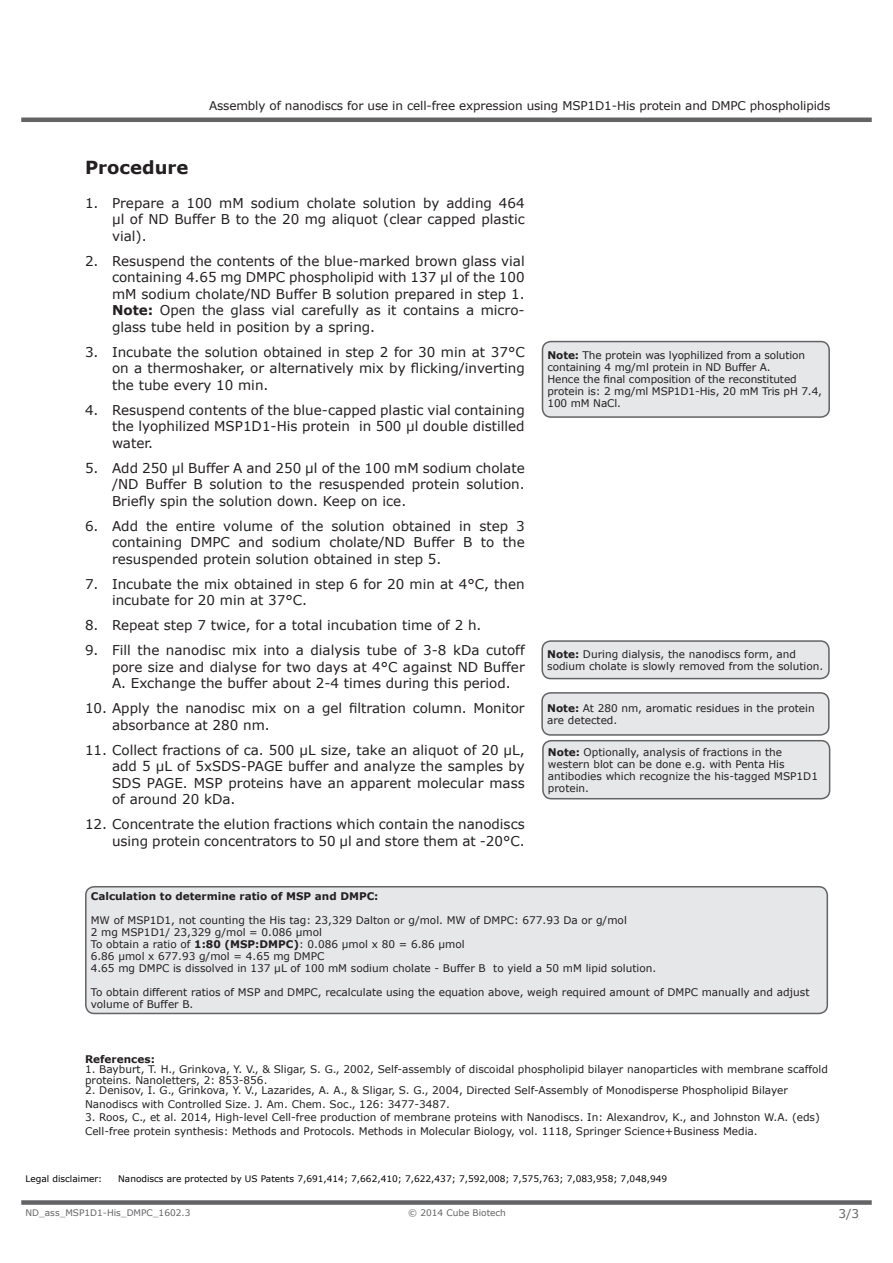
<style>
.page{position:relative;width:893px;height:1263px;background:#fff}
.page>*{position:absolute;margin:0;border:0;box-sizing:border-box;transform-origin:0 0}
.t1{font:700 18px "Verdana";color:#231f20}
.t2{font:13.5px/16.5px "Verdana";color:#231f20;text-align:justify}
.t3{font:12px "Verdana";letter-spacing:-.01em;color:#231f20}
.t4{font:12px "Verdana";color:#636366}
.t5{font:10.5px/12px "Verdana";color:#231f20}
.t6{font:700 10.5px "Verdana";color:#231f20}
.t7{font:9px "Verdana";color:#000}
.t8{font:9px "Verdana";color:#636366}
.s1{font-weight:700}
</style>
<div class="page">
<div style="left:542px;top:342px;width:287px;height:75px;background:#e6e7e9;border-radius:9px"></div>
<div style="left:542px;top:341px;width:288px;height:77px;border:2px solid #636366;border-radius:9px"></div>
<div style="left:543px;top:741px;width:287px;height:58px;background:#e6e7e9;border-radius:9px"></div>
<div style="left:542px;top:740px;width:288px;height:59px;border:2px solid #636366;border-radius:9px"></div>
<div style="left:542px;top:693px;width:287px;height:42px;background:#e6e7e9;border-radius:9px"></div>
<div style="left:541px;top:692px;width:289px;height:44px;border:2px solid #636366;border-radius:9px"></div>
<div style="left:542px;top:641px;width:287px;height:38px;background:#e6e7e9;border-radius:9px"></div>
<div style="left:541px;top:640px;width:289px;height:39px;border:2px solid #636366;border-radius:9px"></div>
<div style="left:86px;top:887px;width:741px;height:126px;background:#e6e7e9;border-radius:9px"></div>
<div style="left:85px;top:886px;width:743px;height:128px;border:2px solid #636366;border-radius:9px"></div>
<hr style="left:21px;top:118px;width:851px;height:4px;background:#636366">
<div style="left:21px;top:1200px;width:851px;height:5px;background:#636366"></div>
<p class="t1" style="left:85px;top:154px;width:105px">Procedure</p>
<p class="t3" style="left:209px;top:97px;width:623px">Assembly of nanodiscs for use in cell-free expression using MSP1D1-His protein and DMPC phospholipids</p>
<p class="t2" style="left:112px;top:194px;width:414px;text-indent:-27px">1. Prepare a 100 mM sodium cholate solution by adding 464 µl of ND Buffer B to the 20 mg aliquot (clear capped plastic vial).</p>
<p class="t2" style="left:112px;top:252px;width:414px;text-indent:-27px">2. Resuspend the contents of the blue-marked brown glass vial containing 4.65 mg DMPC phospholipid with 137 µl of the 100 mM sodium cholate/ND Buffer B solution prepared in step 1.<br><span class="s1">Note:</span> Open the glass vial carefully as it contains a micro&shy;glass tube held in position by a spring.</p>
<p class="t2" style="left:112px;top:343px;width:414px;text-indent:-27px">3. Incubate the solution obtained in step 2 for 30 min at 37°C on a thermoshaker, or alternatively mix by flicking/inverting the tube every 10 min.</p>
<p class="t2" style="left:112px;top:401px;width:414px;text-indent:-27px">4. Resuspend contents of the blue-capped plastic vial containing the lyophilized MSP1D1-His protein in 500 µl double distilled water.</p>
<p class="t2" style="left:112px;top:459px;width:414px;text-indent:-27px">5. Add 250 µl Buffer A and 250 µl of the 100 mM sodium cholate /ND Buffer B solution to the resuspended protein solution.<br>Briefly spin the solution down. Keep on ice.</p>
<p class="t2" style="left:112px;top:517px;width:414px;text-indent:-27px">6. Add the entire volume of the solution obtained in step 3 containing DMPC and sodium cholate/ND Buffer B to the resuspended protein solution obtained in step 5.</p>
<p class="t2" style="left:112px;top:575px;width:414px;text-indent:-27px">7. Incubate the mix obtained in step 6 for 20 min at 4°C, then incubate for 20 min at 37°C.</p>
<p class="t2" style="left:85px;top:617px;width:398px">8. Repeat step 7 twice, for a total incubation time of 2 h.</p>
<p class="t2" style="left:112px;top:642px;width:414px;text-indent:-27px">9. Fill the nanodisc mix into a dialysis tube of 3-8 kDa cutoff pore size and dialyse for two days at 4°C against ND Buffer A. Exchange the buffer about 2-4 times during this period.</p>
<p class="t2" style="left:112px;top:700px;width:414px;text-indent:-27px">10. Apply the nanodisc mix on a gel filtration column. Monitor absorbance at 280 nm.</p>
<p class="t2" style="left:112px;top:741px;width:414px;text-indent:-27px">11. Collect fractions of ca. 500 µL size, take an aliquot of 20 µL, add 5 µL of 5xSDS-PAGE buffer and analyze the samples by SDS PAGE. MSP proteins have an apparent molecular mass of around 20 kDa.</p>
<p class="t2" style="left:85px;top:816px;width:441px;text-align:right">12. Concentrate the elution fractions which contain the nanodiscs using protein concentrators to 50 µl and store them at -20°C.</p>
<p class="t5" style="left:547px;top:349px;width:259px"><span class="s1">Note:</span> The protein was lyophilized from a solution containing 4 mg/ml protein in ND Buffer A.</p>
<p class="t5" style="left:547px;top:373px;width:276px">Hence the final composition of the reconstituted protein is: 2 mg/ml MSP1D1-His, 20 mM Tris pH 7.4,<br>100 mM NaCl.</p>
<p class="t5" style="left:547px;top:648px;width:278px"><span class="s1">Note:</span> During dialysis, the nanodiscs form, and sodium cholate is slowly removed from the solution.</p>
<p class="t5" style="left:547px;top:702px;width:269px"><span class="s1">Note:</span> At 280 nm, aromatic residues in the protein are detected.</p>
<p class="t5" style="left:548px;top:746px;width:272px"><span class="s1">Note:</span> Optionally, analysis of fractions in the western blot can be done e.g. with Penta His antibodies which recognize the his-tagged MSP1D1 protein.</p>
<p class="t6" style="left:91px;top:889px;width:289px">Calculation to determine ratio of MSP and DMPC:</p>
<p class="t5" style="left:91px;top:914px;width:538px">MW of MSP1D1, not counting the His tag: 23,329 Dalton or g/mol. MW of DMPC: 677.93 Da or g/mol</p>
<p class="t5" style="left:91px;top:926px;width:233px">2 mg MSP1D1/ 23,329 g/mol = 0.086 µmol</p>
<p class="t5" style="left:91px;top:938px;width:375px">To obtain a ratio of <span class="s1">1:80 (MSP:DMPC)</span>: 0.086 µmol x 80 = 6.86 µmol</p>
<p class="t5" style="left:91px;top:950px;width:235px">6.86 µmol x 677.93 g/mol = 4.65 mg DMPC</p>
<p class="t5" style="left:91px;top:962px;width:567px">4.65 mg DMPC is dissolved in 137 µL of 100 mM sodium cholate - Buffer B to yield a 50 mM lipid solution.</p>
<p class="t5" style="left:91px;top:986px;width:720px">To obtain different ratios of MSP and DMPC, recalculate using the equation above, weigh required amount of DMPC manually and adjust volume of Buffer B.</p>
<p class="t6" style="left:85px;top:1051px;width:71px">References:</p>
<p class="t5" style="left:85px;top:1064px;width:744px;line-height:10.5px">1. Bayburt, T. H., Grinkova, Y. V., &amp; Sligar, S. G., 2002, Self-assembly of discoidal phospholipid bilayer nanoparticles with membrane scaffold proteins. Nanoletters, 2: 853-856.</p>
<p class="t5" style="left:85px;top:1083px;width:704px;line-height:13.5px">2. Denisov, I. G., Grinkova, Y. V., Lazarides, A. A., &amp; Sligar, S. G., 2004, Directed Self-Assembly of Monodisperse Phospholipid Bilayer<br>Nanodiscs with Controlled Size. J. Am. Chem. Soc., 126: 3477-3487.</p>
<p class="t5" style="left:85px;top:1110px;width:736px;line-height:13.5px">3. Roos, C., et al. 2014, High-level Cell-free production of membrane proteins with Nanodiscs. In: Alexandrov, K., and Johnston W.A. (eds)<br>Cell-free protein synthesis: Methods and Protocols. Methods in Molecular Biology, vol. 1118, Springer Science+Business Media.</p>
<p class="t7" style="left:26px;top:1173px;width:78px">Legal disclaimer:</p>
<p class="t7" style="left:118px;top:1173px;width:551px">Nanodiscs are protected by US Patents 7,691,414; 7,662,410; 7,622,437; 7,592,008; 7,575,763; 7,083,958; 7,048,949</p>
<p class="t8" style="left:26px;top:1206px;width:167px">ND_ass_MSP1D1-His_DMPC_1602.3</p>
<p class="t8" style="left:408px;top:1206px;width:99px">© 2014 Cube Biotech</p>
<p class="t4" style="left:838px;top:1206px;width:22px">3/3</p>
</div>
